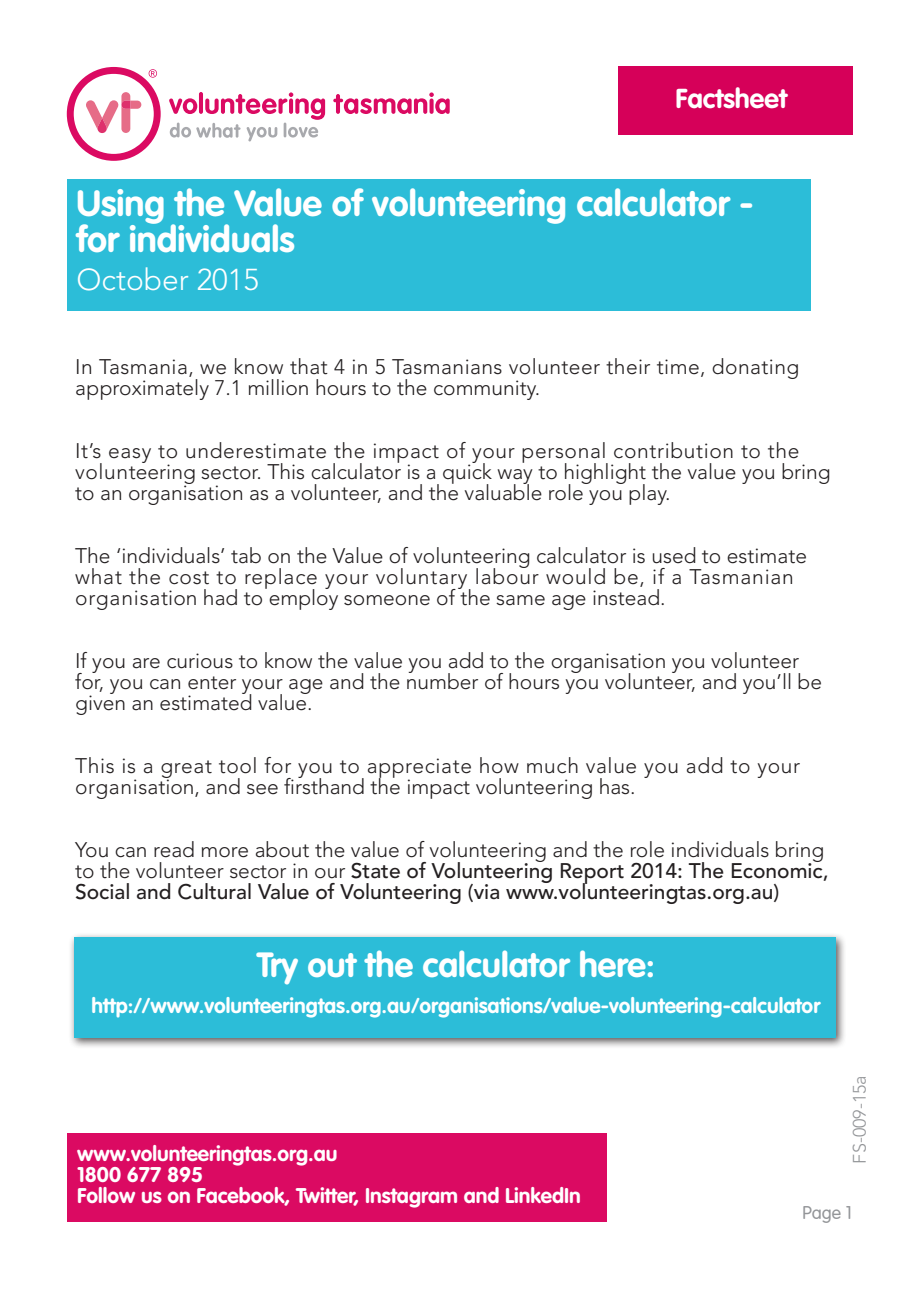
<style>
.page{position:relative;width:919px;height:1289px;background:#fff}
.page>*{position:absolute;margin:0;border:0;box-sizing:border-box;transform-origin:0 0}
.t1{font:700 36px/36px "VAG Rounded Std";color:#fff}
.t2{font:700 34.5px "VAG Rounded Std";color:#fff}
.t3{font:300 30px "Avenir LT Std";color:#fff}
.t4{font:700 27px "VAG Rounded Std";color:#fff}
.t5{font:300 21px/21px "Avenir LT Std";color:#231f20}
.t6{font:500 21px/21px "Avenir LT Std";color:#231f20}
.t7{font:700 21px "VAG Rounded Std";color:#fff}
.t8{font:300 21px/21px "Avenir LT Std";letter-spacing:.03em;color:#231f20}
.t9{font:300 21px/21px "Avenir LT Std";letter-spacing:.02em;color:#231f20}
.t10{font:300 18px "Avenir LT Std";color:#939598}
.t11{font:300 18px "VAG Rounded LT";color:#939598}
.s1{font-weight:300}
</style>
<div class="page">
<div style="left:68px;top:932px;width:778px;height:117px;background:#231f20;opacity:.75"></div>
<div style="left:74px;top:937px;width:761px;height:100px;background:#2cbdd8"></div>
<div style="left:67px;top:179px;width:743px;height:131px;background:#2cbdd8"></div>
<div style="left:618px;top:67px;width:234px;height:68px;background:#d60059"></div>
<svg style="left:169px;top:92px;width:156px;height:49px"></svg>
<svg style="left:333px;top:92px;width:116px;height:22px"></svg>
<svg style="left:67px;top:67px;width:94px;height:94px"></svg>
<div style="left:67px;top:1133px;width:539px;height:89px;background:#db0a62"></div>
<p class="t4" style="left:675px;top:82px;width:113px">Factsheet</p>
<p class="t1" style="left:77px;top:187px;width:678px">Using the Value of volunteering calculator - for individuals</p>
<p class="t3" style="left:77px;top:261px;width:184px">October 2015</p>
<p class="t9" style="left:75px;top:356px;width:725px">In Tasmania, we know that 4 in 5 Tasmanians volunteer their time, donating approximately 7.1 million hours to the community.</p>
<p class="t5" style="left:75px;top:440px;width:757px">It’s easy to underestimate the impact of your personal contribution to the volunteering sector. This calculator is a quick way to highlight the value you bring to an organisation as a volunteer, and the valuable role you play.</p>
<p class="t5" style="left:75px;top:545px;width:733px">The ‘individuals’ tab on the Value of volunteering calculator is used to estimate what the cost to replace your voluntary labour would be, if a Tasmanian organisation had to employ someone of the same age instead.</p>
<p class="t5" style="left:75px;top:650px;width:748px">If you are curious to know the value you add to the organisation you volunteer for, you can enter your age and the number of hours you volunteer, and you’ll be given an estimated value.</p>
<p class="t8" style="left:75px;top:755px;width:726px">This is a great tool for you to appreciate how much value you add to your organisation, and see firsthand the impact volunteering has.</p>
<p class="t6" style="left:75px;top:840px;width:754px"><span class="s1">You can read more about the value of volunteering and the role individuals bring to the volunteer sector in our</span> State of Volunteering Report 2014: The Economic,<br>Social and Cultural Value of Volunteering (via www.volunteeringtas.org.au)</p>
<p class="t2" style="left:257px;top:944px;width:400px">Try out the calculator here:</p>
<p class="t7" style="left:92px;top:993px;width:730px">http://www.volunteeringtas.org.au/organisations/value-volunteering-calculator</p>
<p class="t7" style="left:77px;top:1141px;width:262px">www.volunteeringtas.org.au</p>
<p class="t7" style="left:77px;top:1162px;width:127px">1800 677 895</p>
<p class="t7" style="left:77px;top:1183px;width:505px">Follow us on Facebook, Twitter, Instagram and LinkedIn</p>
<p class="t10" style="left:849px;top:1163px;width:90px;rotate:-90deg">FS-009-15a</p>
<p class="t11" style="left:802px;top:1201px;width:51px">Page 1</p>
</div>
